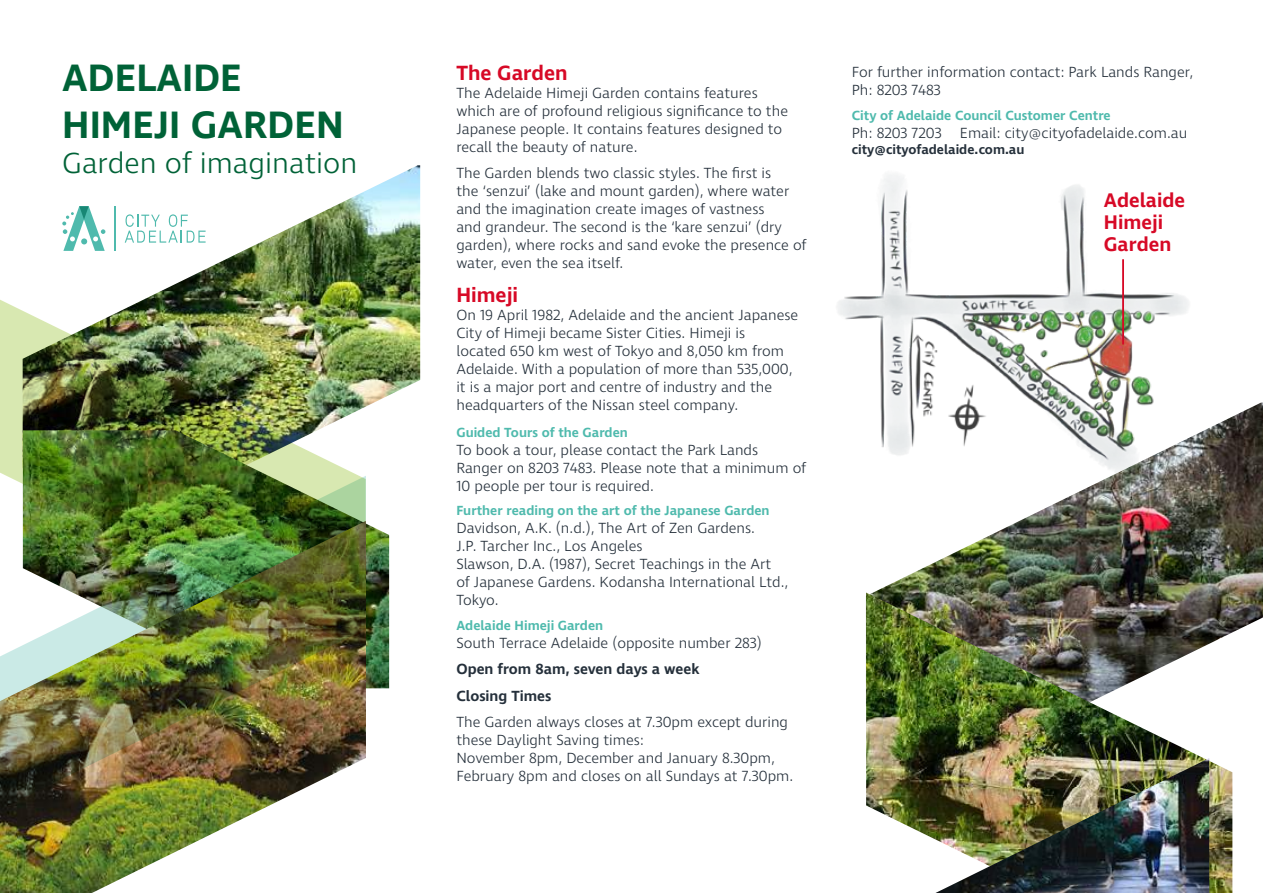
<style>
.page{position:relative;width:1263px;height:893px;background:#fff}
.page>*{position:absolute;margin:0;border:0;box-sizing:border-box;transform-origin:0 0}
.t1{font:600 39px/46.8px "Ingra";color:#006237}
.t2{font:300 29.7px "Ingra";color:#006237}
.t3{font:600 21px "Ingra";color:#d70926}
.t4{font:600 20.1px/21.9px "Ingra";color:#d70926}
.t5{font:300 15px/18px "Ingra";color:#25303b}
.t6{font:600 15px/26.5px "Ingra";color:#25303b}
.t7{font:600 13.5px "Ingra";color:#4fbaad}
.t8{font:600 13.5px "Ingra";color:#25303b}
</style>
<div class="page">
<img style="left:105px;top:165px;width:315px;height:242px">
<img style="left:366px;top:523px;width:23px;height:165px">
<img style="left:0;top:652px;width:366px;height:241px">
<img style="left:0;top:299px;width:366px;height:353px">
<img style="left:866px;top:403px;width:397px;height:230px">
<img style="left:866px;top:593px;width:366px;height:300px">
<img style="left:935px;top:758px;width:274px;height:135px">
<img style="left:837px;top:174px;width:371px;height:306px">
<hr style="left:1122px;top:259px;width:2px;height:85px;background:#d70926">
<svg style="left:62px;top:206px;width:43px;height:45px"></svg>
<svg style="left:125px;top:214px;width:81px;height:29px"></svg>
<hr style="left:115px;top:206px;width:1px;height:45px;background:#4fbaad">
<h1 class="t1" style="left:62px;top:56px;width:283px">ADELAIDE<br>HIMEJI GARDEN</h1>
<h2 class="t2" style="left:62px;top:145px;width:297px">Garden of imagination</h2>
<h3 class="t3" style="left:456px;top:60px;width:113px">The Garden</h3>
<p class="t5" style="left:456px;top:84px;width:333px">The Adelaide Himeji Garden contains features which are of profound religious significance to the Japanese people. It contains features designed to recall the beauty of nature.</p>
<p class="t5" style="left:456px;top:165px;width:352px">The Garden blends two classic styles. The first is<br>the ‘senzui’ (lake and mount garden), where water and the imagination create images of vastness<br>and grandeur. The second is the ‘kare senzui’ (dry garden), where rocks and sand evoke the presence of water, even the sea itself.</p>
<h3 class="t3" style="left:456px;top:282px;width:63px">Himeji</h3>
<p class="t5" style="left:456px;top:307px;width:343px">On 19 April 1982, Adelaide and the ancient Japanese City of Himeji became Sister Cities. Himeji is located 650 km west of Tokyo and 8,050 km from Adelaide. With a population of more than 535,000, it is a major port and centre of industry and the headquarters of the Nissan steel company.</p>
<p class="t7" style="left:456px;top:424px;width:173px">Guided Tours of the Garden</p>
<p class="t5" style="left:456px;top:441px;width:351px">To book a tour, please contact the Park Lands<br>Ranger on 8203 7483. Please note that a minimum of<br>10 people per tour is required.</p>
<p class="t7" style="left:456px;top:502px;width:315px">Further reading on the art of the Japanese Garden</p>
<p class="t5" style="left:456px;top:520px;width:333px">Davidson, A.K. (n.d.), The Art of Zen Gardens.<br>J.P. Tarcher Inc., Los Angeles<br>Slawson, D.A. (1987), Secret Teachings in the Art of Japanese Gardens. Kodansha International Ltd., Tokyo.</p>
<p class="t7" style="left:456px;top:617px;width:148px">Adelaide Himeji Garden</p>
<p class="t5" style="left:456px;top:635px;width:307px">South Terrace Adelaide (opposite number 283)</p>
<p class="t6" style="left:456px;top:657px;width:245px">Open from 8am, seven days a week<br>Closing Times</p>
<p class="t5" style="left:456px;top:714px;width:338px">The Garden always closes at 7.30pm except during these Daylight Saving times:<br>November 8pm, December and January 8.30pm, February 8pm and closes on all Sundays at 7.30pm.</p>
<p class="t5" style="left:852px;top:64px;width:343px">For further information contact: Park Lands Ranger,<br>Ph: 8203 7483</p>
<p class="t7" style="left:852px;top:107px;width:260px">City of Adelaide Council Customer Centre</p>
<p class="t5" style="left:852px;top:124px;width:337px">Ph: 8203 7203 Email: city@cityofadelaide.com.au</p>
<p class="t8" style="left:852px;top:141px;width:174px">city@cityofadelaide.com.au</p>
<h3 class="t4" style="left:1104px;top:190px;width:83px">Adelaide<br>Himeji<br>Garden</h3>
</div>
